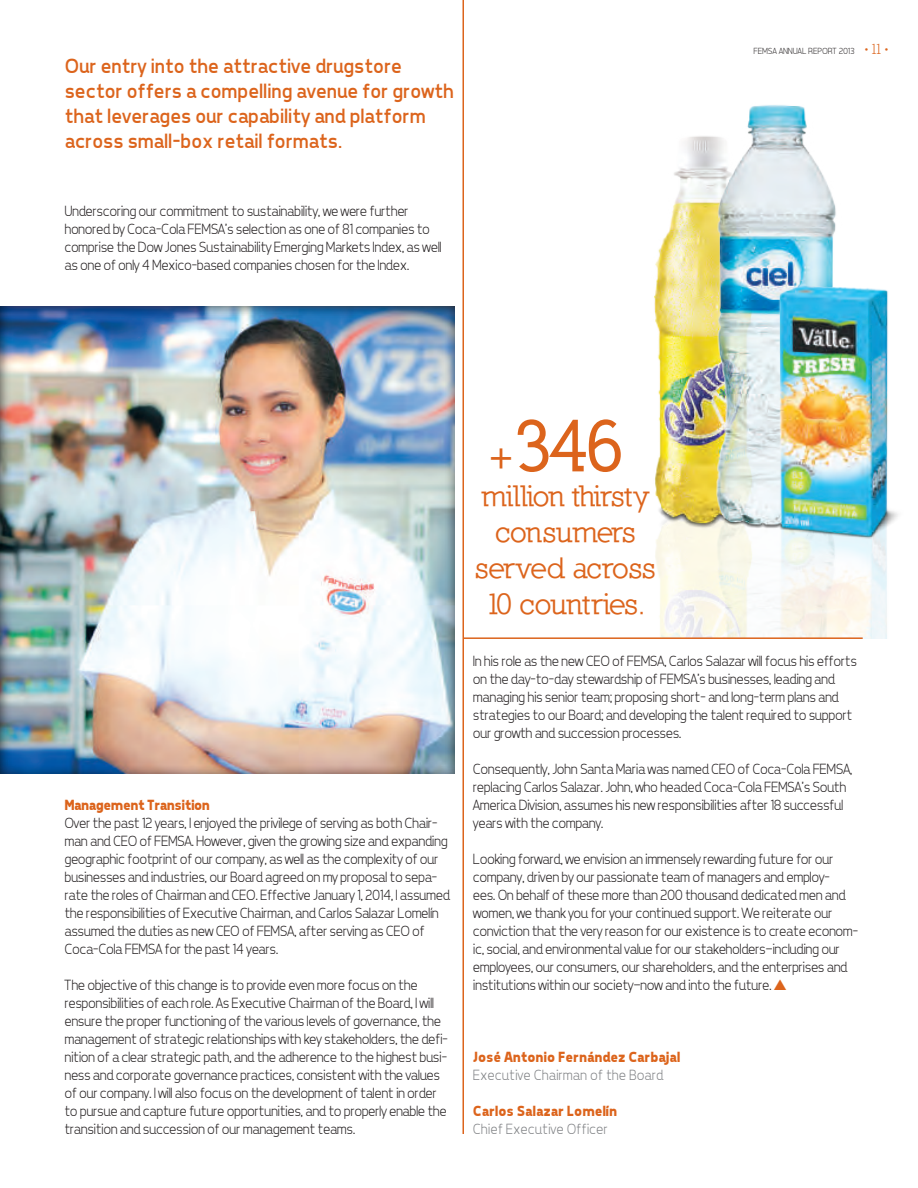
<style>
.page{position:relative;width:918px;height:1188px;background:#fff}
.page>*{position:absolute;margin:0;border:0;box-sizing:border-box;transform-origin:0 0}
.t1{font:800 72px "Nilland";color:#dc641c}
.t2{font:700 30px/36px "Nilland";letter-spacing:-.03em;color:#dc641c;text-align:center}
.t3{font:21px/25.2px "Tepeno Sans";color:#dc641c}
.t4{font:300 15px/18px "Tepeno Sans";letter-spacing:-.025em;color:#231f20}
.t5{font:700 15px "Tepeno Sans";color:#dc641c}
.t6{font:300 15px "Tepeno Sans";color:#808285}
.t7{font:700 15px "Tepeno Sans";letter-spacing:-.025em;color:#dc641c}
.t8{font:300 9px "Tepeno Sans";color:#231f20}
.s1{font-family:"Nilland";font-weight:400;font-size:15px;color:#dc641c}
.s2{font-size:36px}
.s3{color:#dc641c}
</style>
<div class="page">
<div style="left:0;top:305px;width:456px;height:470px;background:#231f20;opacity:.75"></div>
<hr style="left:463px;top:0;width:1px;height:1134px;background:#dc641c">
<img style="left:655px;top:533px;width:99px;height:104px">
<hr style="left:463px;top:637px;width:400px;height:2px;background:#dc641c">
<img style="left:654px;top:136px;width:50px;height:397px">
<img style="left:704px;top:105px;width:148px;height:475px">
<img style="left:770px;top:281px;width:131px;height:268px">
<h3 class="t3" style="left:64px;top:52px;width:391px">Our entry into the attractive drugstore sector offers a compelling avenue for growth that leverages our capability and platform across small-box retail formats.</h3>
<p class="t4" style="left:64px;top:202px;width:379px">Underscoring our commitment to sustainability, we were further honored by Coca-Cola FEMSA’s selection as one of 81 companies to comprise the Dow Jones Sustainability Emerging Markets Index, as well as one of only 4 Mexico-based companies chosen for the Index.</p>
<p class="t8" style="left:753px;top:46px;width:139px">FEMSA ANNUAL REPORT 2013 <span class="s1">•11•</span></p>
<p class="t7" style="left:64px;top:796px;width:147px">Management Transition</p>
<p class="t4" style="left:64px;top:814px;width:387px">Over the past 12 years, I enjoyed the privilege of serving as both Chair&shy;man and CEO of FEMSA. However, given the growing size and expanding geographic footprint of our company, as well as the complexity of our businesses and industries, our Board agreed on my proposal to sepa&shy;rate the roles of Chairman and CEO. Effective January 1, 2014, I assumed the responsibilities of Executive Chairman, and Carlos Salazar Lomelín assumed the duties as new CEO of FEMSA, after serving as CEO of Coca-Cola FEMSA for the past 14 years.</p>
<p class="t4" style="left:64px;top:976px;width:385px">The objective of this change is to provide even more focus on the responsibilities of each role. As Executive Chairman of the Board, I will ensure the proper functioning of the various levels of governance, the management of strategic relationships with key stakeholders, the defi&shy;nition of a clear strategic path, and the adherence to the highest busi&shy;ness and corporate governance practices, consistent with the values of our company. I will also focus on the development of talent in order to pursue and capture future opportunities, and to properly enable the transition and succession of our management teams.</p>
<h1 class="t1" style="left:489px;top:404px;width:136px"><span class="s2">+</span>346</h1>
<h2 class="t2" style="left:475px;top:478px;width:182px">million thirsty consumers served across<br>10 countries.</h2>
<p class="t4" style="left:472px;top:652px;width:386px">In his role as the new CEO of FEMSA, Carlos Salazar will focus his efforts on the day-to-day stewardship of FEMSA’s businesses, leading and managing his senior team; proposing short- and long-term plans and strategies to our Board; and developing the talent required to support our growth and succession processes.</p>
<p class="t4" style="left:472px;top:760px;width:381px">Consequently, John Santa Maria was named CEO of Coca-Cola FEMSA, replacing Carlos Salazar. John, who headed Coca-Cola FEMSA’s South America Division, assumes his new responsibilities after 18 successful years with the company.</p>
<p class="t4" style="left:472px;top:850px;width:387px">Looking forward, we envision an immensely rewarding future for our company, driven by our passionate team of managers and employ-<br>ees. On behalf of these more than 200 thousand dedicated men and women, we thank you for your continued support. We reiterate our conviction that the very reason for our existence is to create econom&shy;ic, social, and environmental value for our stakeholders—including our employees, our consumers, our shareholders, and the enterprises and institutions within our society—now and into the future. <span class="s3">▲</span></p>
<p class="t5" style="left:472px;top:1048px;width:209px">José Antonio Fernández Carbajal</p>
<p class="t6" style="left:472px;top:1066px;width:192px">Executive Chairman of the Board</p>
<p class="t5" style="left:472px;top:1102px;width:146px">Carlos Salazar Lomelín</p>
<p class="t6" style="left:472px;top:1120px;width:137px">Chief Executive Officer</p>
</div>
